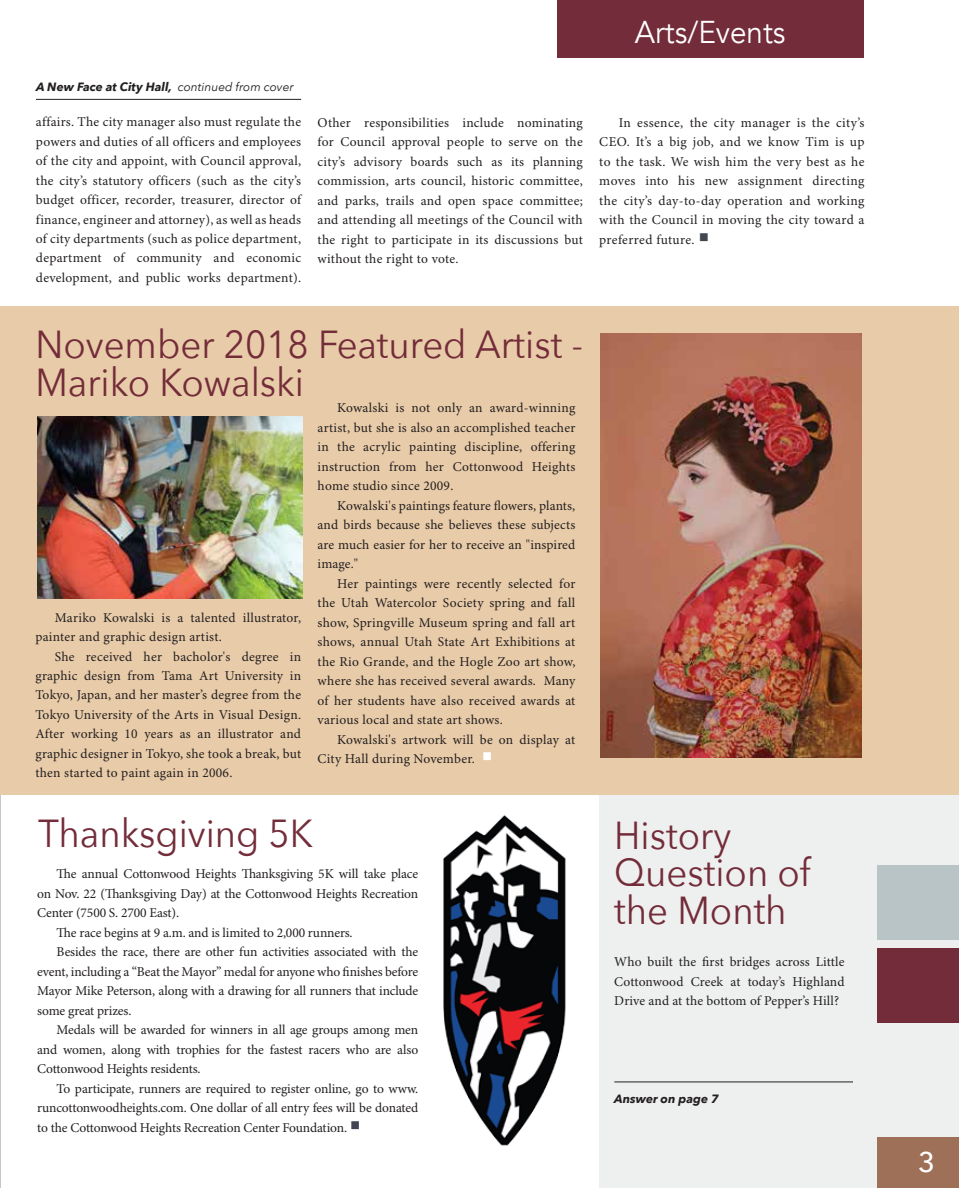
<style>
.page{position:relative;width:959px;height:1188px;background:#fff}
.page>*{position:absolute;margin:0;border:0;box-sizing:border-box;transform-origin:0 0}
.t1{font:39px/37.5px "Avenir Next";color:#732c39;scale:.94 1}
.t2{font:31.5px "Avenir";color:#fff;scale:.94 1}
.t3{font:500 28.5px "Avenir Next";color:#fff}
.t4{font:13.5px/19.5px "Minion Pro";letter-spacing:-.005em;color:#231f20;text-align:justify}
.t5{font:13.5px/19.5px "Minion Pro";letter-spacing:.02em;color:#231f20}
.t6{font:13.5px/19.5px "Minion Pro";letter-spacing:.015em;color:#231f20}
.t7{font:italic 700 12px "Avenir Next";color:#231f20}
.s1{font-weight:400}
.s2{font-size:27px;color:#424651}
.s3{font-size:27px;color:#fff}
</style>
<div class="page">
<div style="left:599px;top:792px;width:359px;height:396px;background:#eeefef"></div>
<hr style="left:614px;top:1082px;width:239px;height:1px;background:#231f20">
<hr style="left:0;top:345px;width:1px;height:843px;background:#c8c6c9">
<div style="left:0;top:306px;width:958px;height:488px;background:#e8cba8"></div>
<div style="left:877px;top:1138px;width:81px;height:50px;background:#9f7058"></div>
<div style="left:557px;top:0;width:306px;height:57px;background:#732c39"></div>
<hr style="left:36px;top:99px;width:265px;height:1px;background:#231f20">
<div style="left:877px;top:865px;width:81px;height:75px;background:#b8c4c6"></div>
<div style="left:877px;top:948px;width:81px;height:75px;background:#732c39"></div>
<img style="left:443px;top:815px;width:123px;height:331px">
<img style="left:37px;top:416px;width:265px;height:182px">
<img style="left:600px;top:333px;width:261px;height:424px">
<h2 class="t2" style="left:581px;top:13px;width:276px">Community Culture</h2>
<h2 class="t2" style="left:634px;top:13px;width:162px">Arts/Events</h2>
<p class="t7" style="left:36px;top:77px;width:259px">A New Face at City Hall, <span class="s1">continued from cover</span></p>
<p class="t4" style="left:36px;top:113px;width:267px">affairs. The city manager also must regulate the powers and duties of all officers and employees of the city and appoint, with Council approval, the city’s statutory officers (such as the city’s budget officer, recorder, treasurer, director of finance, engineer and attorney), as well as heads of city departments (such as police department, department of community and economic development, and public works department).</p>
<p class="t4" style="left:317px;top:113px;width:267px">Other responsibilities include nominating for Council approval people to serve on the city’s advisory boards such as its planning commission, arts council, historic committee, and parks, trails and open space committee; and attending all meetings of the Council with the right to participate in its discussions but without the right to vote.</p>
<p class="t4" style="left:599px;top:113px;width:267px;text-indent:19px">In essence, the city manager is the city’s CEO. It’s a big job, and we know Tim is up to the task. We wish him the very best as he moves into his new assignment directing the city’s day-to-day operation and working with the Council in moving the city toward a preferred future. <span class="s2">■</span></p>
<h1 class="t1" style="left:35px;top:324px;width:584px">November 2018 Featured Artist -<br>Mariko Kowalski</h1>
<p class="t5" style="left:35px;top:608px;width:267px;text-indent:19px">Mariko Kowalski is a talented illustrator, painter and graphic design artist.</p>
<p class="t4" style="left:35px;top:647px;width:267px;text-indent:19px">She received her bacholor's degree in graphic design from Tama Art University in Tokyo, Japan, and her master’s degree from the Tokyo University of the Arts in Visual Design.<br>After working 10 years as an illustrator and graphic designer in Tokyo, she took a break, but then started to paint again in 2006.</p>
<p class="t4" style="left:317px;top:399px;width:259px;text-indent:19px">Kowalski is not only an award-winning artist, but she is also an accomplished teacher in the acrylic painting discipline, offering instruction from her Cottonwood Heights home studio since 2009.</p>
<p class="t4" style="left:317px;top:496px;width:259px;text-indent:19px">Kowalski's paintings feature flowers, plants, and birds because she believes these subjects are much easier for her to receive an "inspired image."</p>
<p class="t4" style="left:317px;top:574px;width:259px;text-indent:19px">Her paintings were recently selected for the Utah Watercolor Society spring and fall show, Springville Museum spring and fall art shows, annual Utah State Art Exhibitions at the Rio Grande, and the Hogle Zoo art show, where she has received several awards. Many of her students have also received awards at various local and state art shows.</p>
<p class="t6" style="left:317px;top:730px;width:259px;text-indent:19px">Kowalski's artwork will be on display at<br>City Hall during November. <span class="s3">■</span></p>
<h1 class="t1" style="left:38px;top:813px;width:294px">Thanksgiving 5K</h1>
<p class="t4" style="left:57px;top:865px;width:363px">The annual Cottonwood Heights Thanksgiving 5K will take place</p>
<p class="t4" style="left:37px;top:884px;width:382px">on Nov. 22 (Thanksgiving Day) at the Cottonwood Heights Recreation</p>
<p class="t4" style="left:37px;top:904px;width:144px">Center (7500 S. 2700 East).</p>
<p class="t4" style="left:57px;top:923px;width:297px">The race begins at 9 a.m. and is limited to 2,000 runners.</p>
<p class="t4" style="left:57px;top:943px;width:363px">Besides the race, there are other fun activities associated with the</p>
<p class="t4" style="left:37px;top:962px;width:382px">event, including a “Beat the Mayor” medal for anyone who finishes before</p>
<p class="t4" style="left:37px;top:982px;width:382px">Mayor Mike Peterson, along with a drawing for all runners that include</p>
<p class="t4" style="left:37px;top:1001px;width:96px">some great prizes.</p>
<p class="t4" style="left:57px;top:1021px;width:363px">Medals will be awarded for winners in all age groups among men</p>
<p class="t4" style="left:37px;top:1040px;width:382px">and women, along with trophies for the fastest racers who are also</p>
<p class="t4" style="left:37px;top:1060px;width:165px">Cottonwood Heights residents.</p>
<p class="t4" style="left:57px;top:1079px;width:363px">To participate, runners are required to register online, go to www.</p>
<p class="t4" style="left:37px;top:1099px;width:382px">runcottonwoodheights.com. One dollar of all entry fees will be donated</p>
<p class="t4" style="left:37px;top:1118px;width:325px">to the Cottonwood Heights Recreation Center Foundation. <span class="s2">■</span></p>
<h1 class="t1" style="left:614px;top:815px;width:210px">History<br>Question of the Month</h1>
<p class="t4" style="left:614px;top:953px;width:232px">Who built the first bridges across Little Cottonwood Creek at today’s Highland Drive and at the bottom of Pepper’s Hill?</p>
<p class="t7" style="left:614px;top:1089px;width:106px">Answer on page 7</p>
<h3 class="t3" style="left:918px;top:1138px;width:18px">3</h3>
</div>
